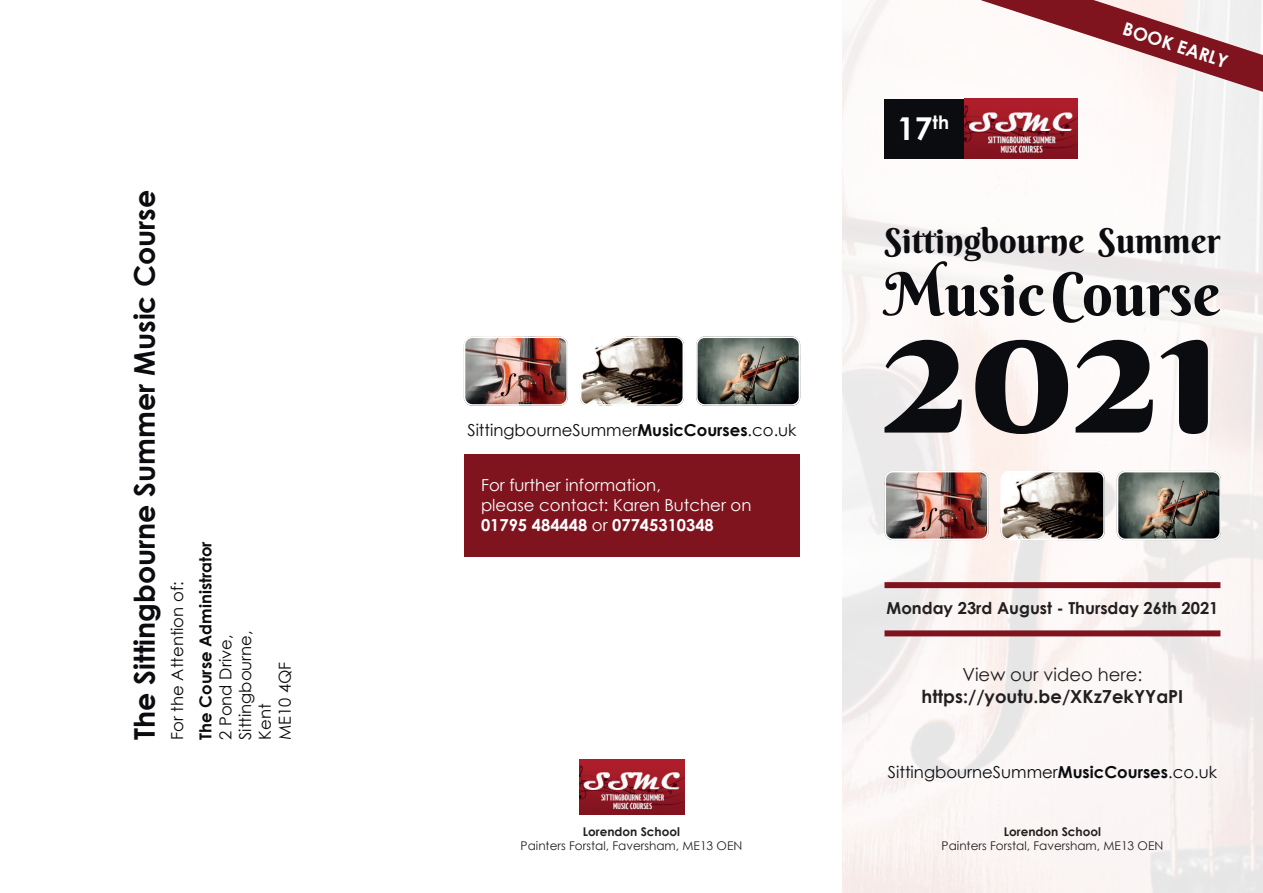
<style>
.page{position:relative;width:1263px;height:893px;background:#fff}
.page>*{position:absolute;margin:0;border:0;box-sizing:border-box;transform-origin:0 0}
.t1{font:183px "Berkshire Swash";color:#0b0c0f}
.t2{font:60px "Berkshire Swash";color:#0b0c0f}
.t3{font:34.5px "Berkshire Swash";color:#0b0c0f}
.t4{font:700 31.5px "Century Gothic";color:#fff}
.t5{font:700 28.5px "Century Gothic";color:#0b0c0f}
.t6{font:700 18px "Century Gothic";color:#231f20}
.t7{font:18px "Century Gothic";color:#231f20}
.t8{font:700 18px "Century Gothic";color:#fff}
.t9{font:16.5px/19.8px "Century Gothic";color:#0b0c0f}
.t10{font:16.5px/19.8px "Century Gothic";color:#fff}
.t11{font:700 16.5px "Century Gothic";color:#231f20}
.t12{font:700 16.5px "Century Gothic";color:#0b0c0f}
.t13{font:12px "Century Gothic";color:#231f20}
.t14{font:700 12px "Century Gothic";color:#231f20}
.s1{font-weight:700}
</style>
<div class="page">
<img style="left:842px;top:0;width:421px;height:893px">
<svg style="left:981px;top:0;width:282px;height:92px"></svg>
<div style="left:884px;top:99px;width:80px;height:59px;background:#0b0c0f"></div>
<div style="left:884px;top:582px;width:336px;height:6px;background:#7f131e"></div>
<div style="left:884px;top:630px;width:336px;height:6px;background:#7f131e"></div>
<img style="left:884px;top:471px;width:104px;height:69px">
<div style="left:884px;top:471px;width:104px;height:69px;border:2px solid #fff;border-radius:8px"></div>
<img style="left:1001px;top:471px;width:104px;height:69px">
<div style="left:1001px;top:471px;width:104px;height:69px;border:2px solid #fff;border-radius:8px"></div>
<img style="left:1117px;top:471px;width:104px;height:69px">
<div style="left:1117px;top:471px;width:104px;height:69px;border:2px solid #fff;border-radius:8px"></div>
<img style="left:464px;top:337px;width:101px;height:66px">
<div style="left:464px;top:337px;width:104px;height:69px;border:2px solid #fff;border-radius:8px"></div>
<img style="left:583px;top:337px;width:101px;height:66px">
<div style="left:580px;top:337px;width:104px;height:69px;border:2px solid #fff;border-radius:8px"></div>
<img style="left:699px;top:337px;width:101px;height:66px">
<div style="left:696px;top:337px;width:104px;height:69px;border:2px solid #fff;border-radius:8px"></div>
<div style="left:464px;top:454px;width:336px;height:102px;background:#7f131e"></div>
<img style="left:964px;top:99px;width:113px;height:59px">
<img style="left:580px;top:759px;width:104px;height:55px">
<h3 class="t5" style="left:127px;top:740px;width:552px;rotate:-90deg">The Sittingbourne Summer Music Course</h3>
<p class="t9" style="left:167px;top:740px;width:160px;rotate:-90deg">For the Attention of:</p>
<p class="t12" style="left:195px;top:740px;width:200px;rotate:-90deg">The Course Administrator</p>
<p class="t9" style="left:215px;top:740px;width:111px;rotate:-90deg">2 Pond Drive,<br>Sittingbourne,<br>Kent<br>ME10 4QF</p>
<p class="t9" style="left:467px;top:420px;width:331px">SittingbourneSummer<span class="s1">MusicCourses</span>.co.uk</p>
<p class="t10" style="left:481px;top:475px;width:272px">For further information,<br>please contact: Karen Butcher on<br><span class="s1">01795 484448</span> or <span class="s1">07745310348</span></p>
<p class="t14" style="left:583px;top:824px;width:99px">Lorendon School</p>
<p class="t13" style="left:521px;top:838px;width:223px">Painters Forstal, Faversham, ME13 OEN</p>
<h3 class="t4" style="left:897px;top:109px;width:53px">17<sup>th</sup></h3>
<p class="t8" style="left:1127px;top:17px;width:111px;rotate:18deg">BOOK EARLY</p>
<h3 class="t3" style="left:884px;top:219px;width:337px">Sittingbourne Summer</h3>
<h2 class="t2" style="left:884px;top:257px;width:337px">Music Course</h2>
<h1 class="t1" style="left:884px;top:253px;width:337px">2021</h1>
<p class="t11" style="left:886px;top:598px;width:333px">Monday 23rd August - Thursday 26th 2021</p>
<p class="t7" style="left:962px;top:662px;width:182px">View our video here:</p>
<p class="t6" style="left:921px;top:685px;width:263px">https://youtu.be/XKz7ekYYaPI</p>
<p class="t9" style="left:888px;top:762px;width:331px">SittingbourneSummer<span class="s1">MusicCourses</span>.co.uk</p>
<p class="t14" style="left:1004px;top:824px;width:99px">Lorendon School</p>
<p class="t13" style="left:942px;top:838px;width:223px">Painters Forstal, Faversham, ME13 OEN</p>
</div>
